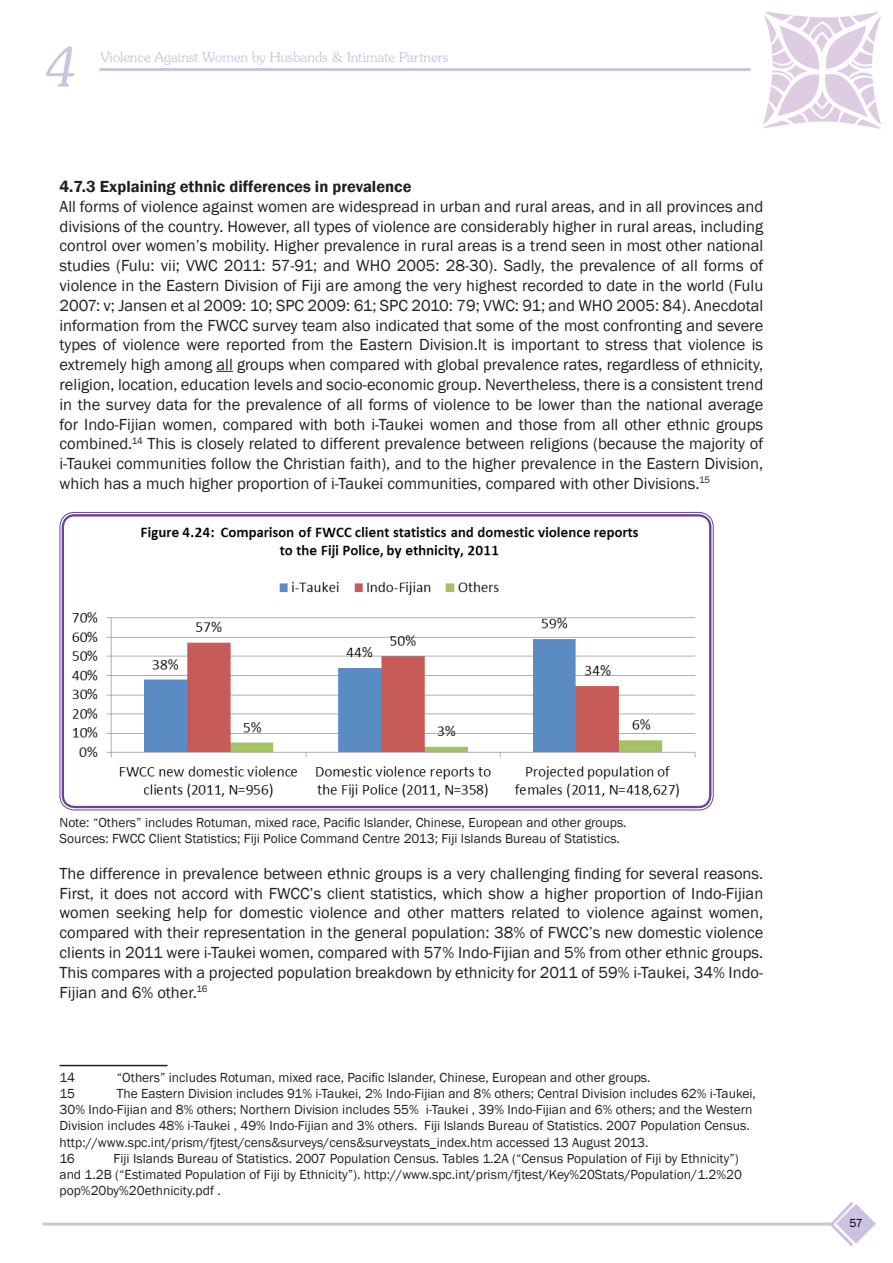
<style>
.page{position:relative;width:893px;height:1263px;background:#fff}
.page>*{position:absolute;margin:0;border:0;box-sizing:border-box;transform-origin:0 0}
.t1{font:52.5px "Souvenir Light SSK Italic";color:#cdc2df}
.t2{font:16.5px/19.8px "Franklin Gothic";color:#231f20;text-align:justify}
.Heading_3{font:600 16.5px "Franklin Gothic";color:#231f20}
.t3{font:15px "Souvenir";color:#cdc2df}
.t4{font:13.5px/16.2px "Franklin Gothic";color:#231f20}
.t5{font:12px "Franklin Gothic";color:#000}
</style>
<div class="page">
<img style="left:763px;top:11px;width:118px;height:118px">
<hr style="left:43px;top:1222px;width:791px;height:3px;background:#cdc2df">
<hr style="left:99px;top:68px;width:651px;height:3px;background:#cdc2df">
<svg style="left:827px;top:1202px;width:49px;height:44px"></svg>
<svg style="left:217px;top:371px;width:16px;height:1px"></svg>
<img style="left:62px;top:514px;width:649px;height:294px">
<div style="left:62px;top:514px;width:649px;height:294px;border:2px solid #6a429a;border-radius:12px"></div>
<hr style="left:60px;top:1065px;width:108px;height:1px;background:#231f20">
<p class="t1" style="left:47px;top:35px;width:28px">4</p>
<p class="t3" style="left:100px;top:49px;width:350px">Violence Against Women by Husbands &amp; Intimate Partners</p>
<p class="Heading_3" style="left:60px;top:176px;width:353px">4.7.3 Explaining ethnic differences in prevalence</p>
<p class="t2" style="left:60px;top:197px;width:705px">All forms of violence against women are widespread in urban and rural areas, and in all provinces and divisions of the country. However, all types of violence are considerably higher in rural areas, including control over women’s mobility. Higher prevalence in rural areas is a trend seen in most other national studies (Fulu: vii; VWC 2011: 57-91; and WHO 2005: 28-30). Sadly, the prevalence of all forms of violence in the Eastern Division of Fiji are among the very highest recorded to date in the world (Fulu 2007: v; Jansen et al 2009: 10; SPC 2009: 61; SPC 2010: 79; VWC: 91; and WHO 2005: 84). Anecdotal information from the FWCC survey team also indicated that some of the most confronting and severe types of violence were reported from the Eastern Division.It is important to stress that violence is extremely high among all groups when compared with global prevalence rates, regardless of ethnicity, religion, location, education levels and socio-economic group. Nevertheless, there is a consistent trend in the survey data for the prevalence of all forms of violence to be lower than the national average for Indo-Fijian women, compared with both i-Taukei women and those from all other ethnic groups combined.<sup>14</sup> This is closely related to different prevalence between religions (because the majority of i-Taukei communities follow the Christian faith), and to the higher prevalence in the Eastern Division, which has a much higher proportion of i-Taukei communities, compared with other Divisions.<sup>15</sup></p>
<p class="t4" style="left:60px;top:814px;width:569px">Note: “Others” includes Rotuman, mixed race, Pacific Islander, Chinese, European and other groups.</p>
<p class="t4" style="left:60px;top:830px;width:562px">Sources: FWCC Client Statistics; Fiji Police Command Centre 2013; Fiji Islands Bureau of Statistics.</p>
<p class="t2" style="left:60px;top:864px;width:705px">The difference in prevalence between ethnic groups is a very challenging finding for several reasons.<br>First, it does not accord with FWCC’s client statistics, which show a higher proportion of Indo-Fijian women seeking help for domestic violence and other matters related to violence against women, compared with their representation in the general population: 38% of FWCC’s new domestic violence clients in 2011 were i-Taukei women, compared with 57% Indo-Fijian and 5% from other ethnic groups.<br>This compares with a projected population breakdown by ethnicity for 2011 of 59% i-Taukei, 34% Indo-Fijian and 6% other.<sup>16</sup></p>
<p class="t4" style="left:60px;top:1069px;width:17px">14</p>
<p class="t4" style="left:117px;top:1069px;width:535px">“Others” includes Rotuman, mixed race, Pacific Islander, Chinese, European and other groups.</p>
<p class="t4" style="left:60px;top:1086px;width:17px">15</p>
<p class="t4" style="left:60px;top:1086px;width:698px;text-indent:57px">The Eastern Division includes 91% i-Taukei, 2% Indo-Fijian and 8% others; Central Division includes 62% i-Taukei, 30% Indo-Fijian and 8% others; Northern Division includes 55% i-Taukei , 39% Indo-Fijian and 6% others; and the Western Division includes 48% i-Taukei , 49% Indo-Fijian and 3% others. Fiji Islands Bureau of Statistics. 2007 Population Census. http://www.spc.int/prism/fjtest/cens&amp;surveys/cens&amp;surveystats_index.htm accessed 13 August 2013.</p>
<p class="t4" style="left:60px;top:1150px;width:17px">16</p>
<p class="t4" style="left:60px;top:1150px;width:684px;text-indent:54px">Fiji Islands Bureau of Statistics. 2007 Population Census. Tables 1.2A (“Census Population of Fiji by Ethnicity”) and 1.2B (“Estimated Population of Fiji by Ethnicity”). http://www.spc.int/prism/fjtest/Key%20Stats/Population/1.2%20 pop%20by%20ethnicity.pdf .</p>
<p class="t5" style="left:849px;top:1215px;width:15px">57</p>
</div>
